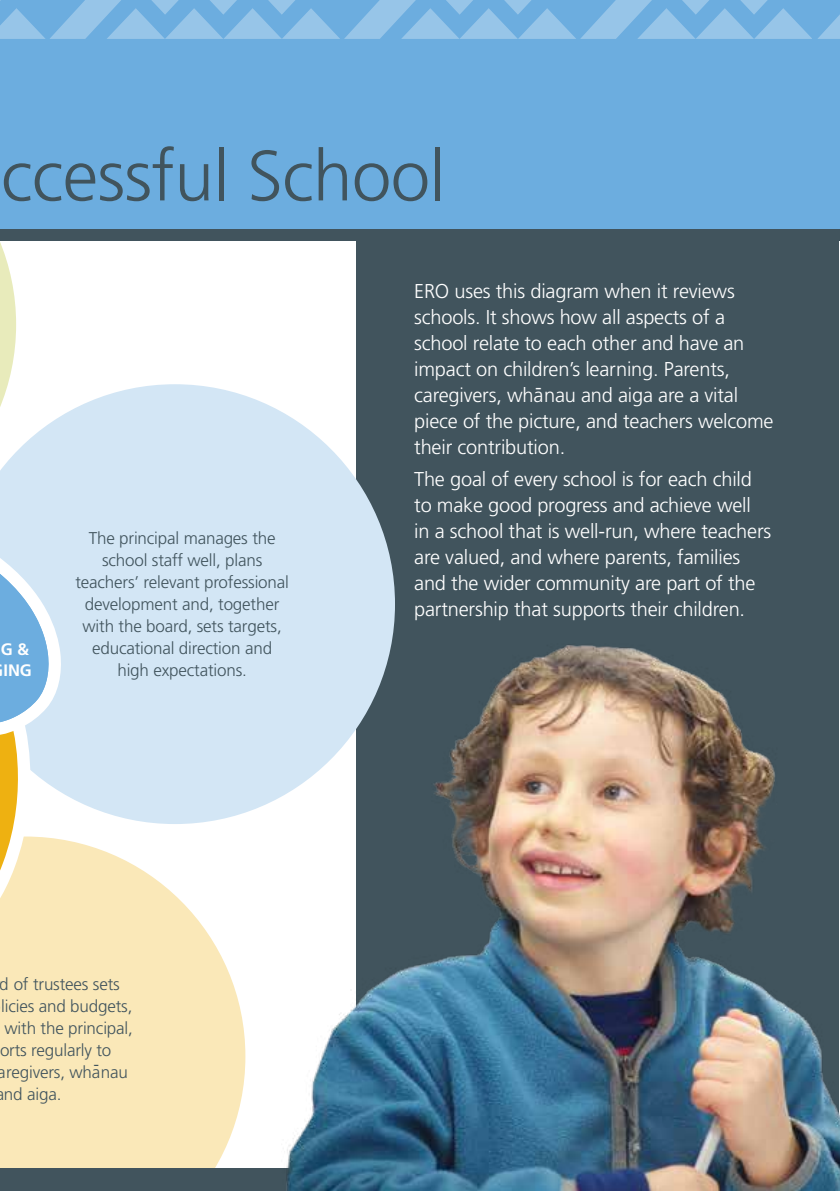
<style>
.page{position:relative;width:840px;height:1191px;background:#fff}
.page>*{position:absolute;margin:0;border:0;box-sizing:border-box;transform-origin:0 0}
.t1{font:300 71px "Frutiger";letter-spacing:-.01em;color:#41545d}
.t2{font:300 20px/26px "Frutiger";letter-spacing:-.01em;color:#fff}
.t3{font:300 17px/22px "Frutiger";letter-spacing:-.01em;color:#41545d;text-align:center}
.t4{font:700 16.6px/20.8px "Frutiger";color:#fff}
</style>
<div class="page">
<div style="left:356px;top:241px;width:482px;height:927px;background:#41545d"></div>
<svg style="left:58px;top:384px;width:324px;height:145px;fill:#d3e6f5"></svg>
<div style="left:0;top:0;width:839px;height:230px;background:#6caddf"></div>
<div style="left:0;top:230px;width:839px;height:11px;background:#41545d"></div>
<hr style="left:839px;top:0;width:1px;height:241px;background:#41545d">
<svg style="left:0;top:0;width:839px;height:39px"></svg>
<svg style="left:0;top:499px;width:70px;height:692px;background:#e5d8b0"></svg>
<img style="left:51px;top:529px;width:788px;height:662px">
<svg style="left:0;top:229px;width:58px;height:744px"></svg>
<h1 class="t1" style="left:1px;top:136px;width:445px">ccessful School</h1>
<p class="t4" style="left:1px;top:639px;width:33px">G &amp;<br>ING</p>
<p class="t3" style="left:75px;top:527px;width:215px">The principal manages the school staff well, plans teachers’ relevant professional development and, together with the board, sets targets, educational direction and high expectations.</p>
<p class="t3" style="left:0;top:972px;width:121px">d of trustees sets</p>
<p class="t3" style="left:1px;top:994px;width:133px">licies and budgets,</p>
<p class="t3" style="left:5px;top:1016px;width:130px">with the principal,</p>
<p class="t3" style="left:0;top:1038px;width:113px">orts regularly to</p>
<p class="t3" style="left:-2px;top:1060px;width:131px">aregivers, whanau</p>
<p class="t3" style="left:93px;top:1052px;width:7px">-</p>
<p class="t3" style="left:4px;top:1082px;width:59px">nd aiga.</p>
<p class="t2" style="left:414px;top:278px;width:360px">ERO uses this diagram when it reviews schools. It shows how all aspects of a school relate to each other and have an impact on children’s learning. Parents, caregivers, wha-nau and aiga are a vital piece of the picture, and teachers welcome their contribution.</p>
<p class="t2" style="left:414px;top:465px;width:358px">The goal of every school is for each child to make good progress and achieve well in a school that is well-run, where teachers are valued, and where parents, families and the wider community are part of the partnership that supports their children.</p>
</div>
